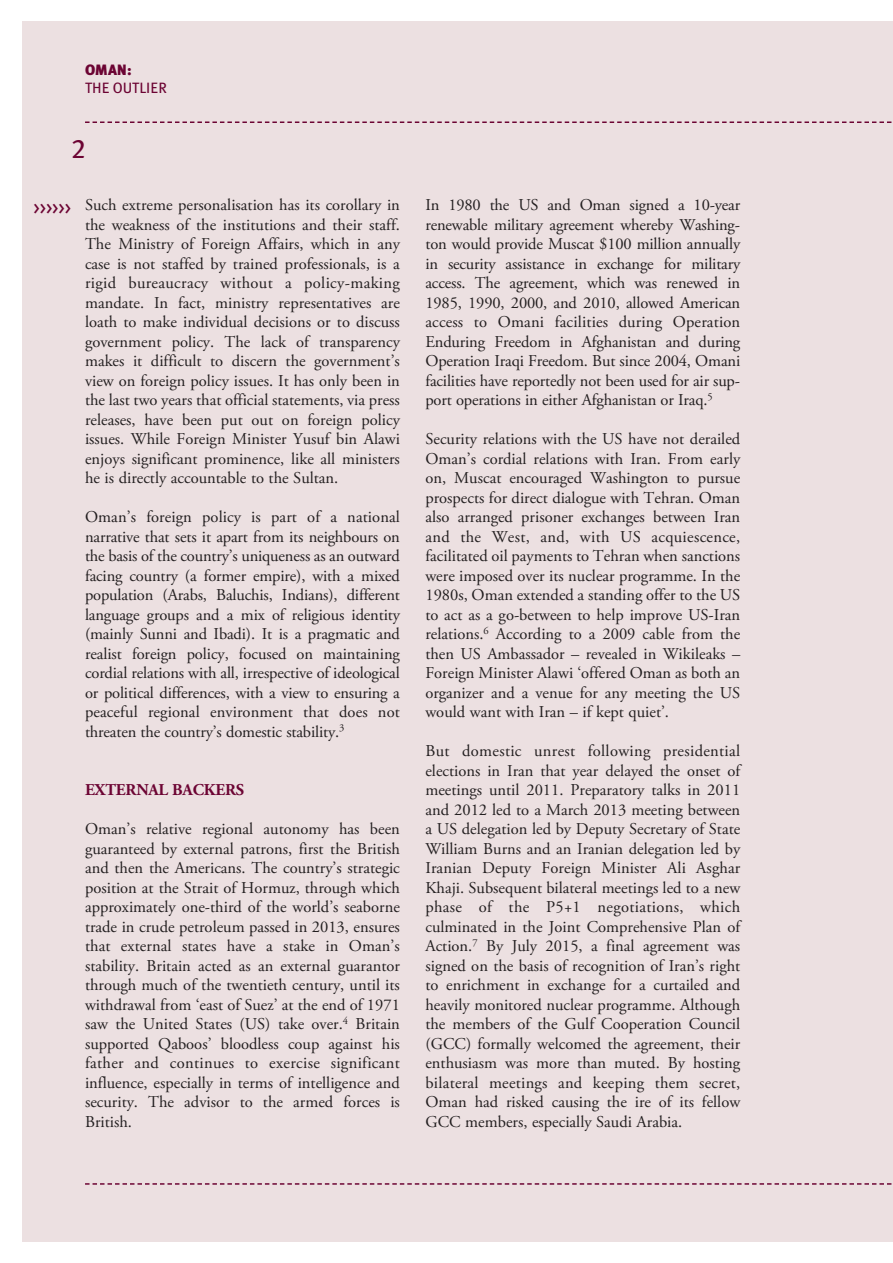
<style>
.page{position:relative;width:893px;height:1263px;background:#fff}
.page>*{position:absolute;margin:0;border:0;box-sizing:border-box;transform-origin:0 0}
.t1{font:27px "Meta Plus Book Caps";color:#6c0433}
.t2{font:18px "Meta Plus Book Caps";color:#6c0433}
.t3{font:16.5px/19.5px "Adobe Garamond Pro";color:#231f20;text-align:justify}
.t4{font:700 16.5px "Adobe Garamond Pro";letter-spacing:-.01em;color:#6c0433}
.t5{font:15px "Meta Plus";letter-spacing:-.015em;color:#6c0433}
.t6{font:900 15px "Meta Plus";color:#6c0433}
</style>
<div class="page">
<div style="left:22px;top:22px;width:871px;height:1220px;background:#ece0e1"></div>
<svg style="left:85px;top:121px;width:807px;height:2px"></svg>
<svg style="left:85px;top:1183px;width:807px;height:2px"></svg>
<p class="t6" style="left:85px;top:62px;width:48px">OMAN:</p>
<p class="t5" style="left:85px;top:80px;width:84px">THE OUTLIER</p>
<h1 class="t1" style="left:71px;top:133px;width:16px">2</h1>
<p class="t2" style="left:34px;top:197px;width:39px">&gt;&gt;&gt;&gt;&gt;&gt;</p>
<p class="t3" style="left:85px;top:196px;width:316px">Such extreme personalisation has its corollary in the weakness of the institutions and their staff.<br>The Ministry of Foreign Affairs, which in any case is not staffed by trained professionals, is a rigid bureaucracy without a policy-making mandate. In fact, ministry representatives are loath to make individual decisions or to discuss government policy. The lack of transparency makes it difficult to discern the government’s view on foreign policy issues. It has only been in the last two years that official statements, via press releases, have been put out on foreign policy issues. While Foreign Minister Yusuf bin Alawi enjoys significant prominence, like all ministers he is directly accountable to the Sultan.</p>
<p class="t3" style="left:85px;top:508px;width:316px">Oman’s foreign policy is part of a national narrative that sets it apart from its neighbours on the basis of the country’s uniqueness as an outward facing country (a former empire), with a mixed population (Arabs, Baluchis, Indians), different language groups and a mix of religious identity (mainly Sunni and Ibadi). It is a pragmatic and realist foreign policy, focused on maintaining cordial relations with all, irrespective of ideological or political differences, with a view to ensuring a peaceful regional environment that does not threaten the country’s domestic stability.<sup>3</sup></p>
<p class="t4" style="left:85px;top:780px;width:161px">EXTERNAL BACKERS</p>
<p class="t3" style="left:85px;top:820px;width:316px">Oman’s relative regional autonomy has been guaranteed by external patrons, first the British and then the Americans. The country’s strategic position at the Strait of Hormuz, through which approximately one-third of the world’s seaborne trade in crude petroleum passed in 2013, ensures that external states have a stake in Oman’s stability. Britain acted as an external guarantor through much of the twentieth century, until its withdrawal from ‘east of Suez’ at the end of 1971 saw the United States (US) take over.<sup>4</sup> Britain supported Qaboos’ bloodless coup against his father and continues to exercise significant influence, especially in terms of intelligence and security. The advisor to the armed forces is British.</p>
<p class="t3" style="left:425px;top:196px;width:316px">In 1980 the US and Oman signed a 10-year renewable military agreement whereby Washing&shy;ton would provide Muscat $100 million annually in security assistance in exchange for military access. The agreement, which was renewed in 1985, 1990, 2000, and 2010, allowed American access to Omani facilities during Operation Enduring Freedom in Afghanistan and during Operation Iraqi Freedom. But since 2004, Omani facilities have reportedly not been used for air sup&shy;port operations in either Afghanistan or Iraq.<sup>5</sup></p>
<p class="t3" style="left:425px;top:430px;width:316px">Security relations with the US have not derailed Oman’s cordial relations with Iran. From early on, Muscat encouraged Washington to pursue prospects for direct dialogue with Tehran. Oman also arranged prisoner exchanges between Iran and the West, and, with US acquiescence, facilitated oil payments to Tehran when sanctions were imposed over its nuclear programme. In the 1980s, Oman extended a standing offer to the US to act as a go-between to help improve US-Iran relations.<sup>6</sup> According to a 2009 cable from the then US Ambassador – revealed in Wikileaks – Foreign Minister Alawi ‘offered Oman as both an organizer and a venue for any meeting the US would want with Iran – if kept quiet’.</p>
<p class="t3" style="left:425px;top:742px;width:316px">But domestic unrest following presidential elections in Iran that year delayed the onset of meetings until 2011. Preparatory talks in 2011 and 2012 led to a March 2013 meeting between a US delegation led by Deputy Secretary of State William Burns and an Iranian delegation led by Iranian Deputy Foreign Minister Ali Asghar Khaji. Subsequent bilateral meetings led to a new phase of the P5+1 negotiations, which culminated in the Joint Comprehensive Plan of Action.<sup>7</sup> By July 2015, a final agreement was signed on the basis of recognition of Iran’s right to enrichment in exchange for a curtailed and heavily monitored nuclear programme. Although the members of the Gulf Cooperation Council (GCC) formally welcomed the agreement, their enthusiasm was more than muted. By hosting bilateral meetings and keeping them secret, Oman had risked causing the ire of its fellow GCC members, especially Saudi Arabia.</p>
</div>
